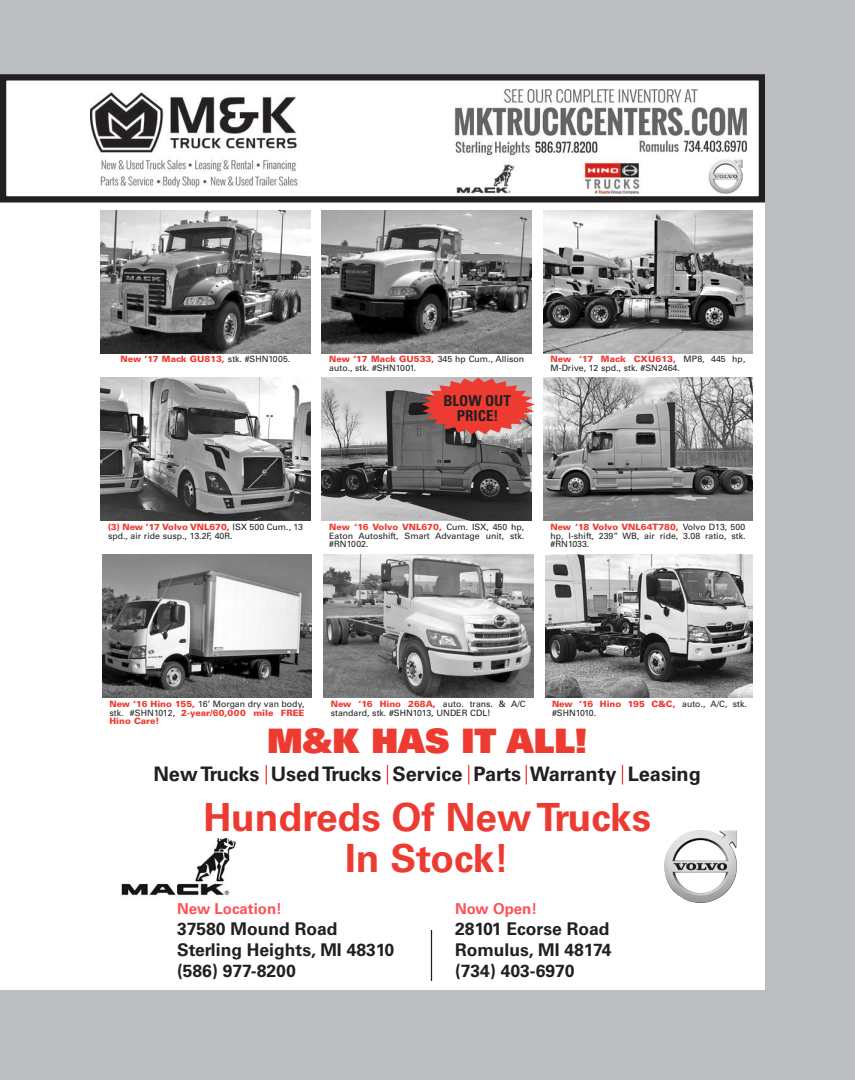
<style>
.page{position:relative;width:855px;height:1080px;background:#bcbdc0}
.page>*{position:absolute;margin:0;border:0;box-sizing:border-box;transform-origin:0 0}
.t1{font:700 38.75px/41.2px "Univers";color:#ee3b32;text-align:center}
.t2{font:900 33.75px "Univers";color:#ee3b32}
.t3{font:700 20px "Univers";color:#231f20}
.t4{font:700 17.5px/21px "Univers";color:#231f20}
.t5{font:700 15px "Univers";color:#ff5057}
.t6{font:700 condensed 15px/15px "Univers";color:#231f20;text-align:center}
.t7{font:8.75px/8.8px "Univers";color:#231f20}
.t8{font:900 8.75px/8.8px "Univers";color:#ee3b32;text-align:justify}
.t9{font:8.75px/8.8px "Univers";letter-spacing:-.025em;color:#231f20}
.s1{font-weight:400;color:#231f20}
.s2{font-weight:900;color:#ee3b32}
</style>
<div class="page">
<div style="left:0;top:202px;width:765px;height:788px;background:#fff"></div>
<div style="left:3px;top:77px;width:759px;height:122px;background:#fff"></div>
<div style="left:0;top:74px;width:765px;height:128px;border:6px solid #231f20"></div>
<img style="left:90px;top:90px;width:657px;height:103px">
<hr style="left:431px;top:930px;width:1px;height:51px;background:#231f20">
<img style="left:101px;top:210px;width:209px;height:143px">
<img style="left:322px;top:210px;width:210px;height:143px">
<img style="left:543px;top:210px;width:210px;height:143px">
<img style="left:101px;top:378px;width:209px;height:143px">
<img style="left:322px;top:378px;width:210px;height:143px">
<img style="left:543px;top:378px;width:210px;height:143px">
<img style="left:102px;top:554px;width:210px;height:144px">
<img style="left:323px;top:555px;width:210px;height:143px">
<img style="left:546px;top:554px;width:206px;height:144px">
<img style="left:121px;top:837px;width:115px;height:59px">
<img style="left:664px;top:830px;width:73px;height:73px">
<svg style="left:266px;top:765px;width:1px;height:20px"></svg>
<svg style="left:387px;top:765px;width:1px;height:20px"></svg>
<svg style="left:468px;top:765px;width:1px;height:20px"></svg>
<svg style="left:526px;top:765px;width:1px;height:20px"></svg>
<svg style="left:622px;top:765px;width:1px;height:20px"></svg>
<svg style="left:422px;top:377px;width:113px;height:57px;background:#d65e58"></svg>
<p class="t8" style="left:121px;top:355px;width:171px">New ‘17 Mack GU813, <span class="s1">stk. #SHN1005.</span></p>
<p class="t7" style="left:329px;top:355px;width:196px"><span class="s2">New ‘17 Mack GU533,</span> 345 hp Cum., Allison auto., stk. #SHN1001.</p>
<p class="t7" style="left:551px;top:355px;width:196px"><span class="s2">New ‘17 Mack CXU613,</span> MP8, 445 hp,<br>M-Drive, 12 spd., stk. #SN2464.</p>
<h3 class="t6" style="left:443px;top:393px;width:69px">BLOW OUT<br>PRICE!</h3>
<p class="t7" style="left:108px;top:522px;width:197px"><span class="s2">(3) New ’17 Volvo VNL670,</span> ISX 500 Cum., 13 spd., air ride susp., 13.2F, 40R.</p>
<p class="t7" style="left:329px;top:522px;width:197px;text-align:justify"><span class="s2">New ‘16 Volvo VNL670,</span> Cum. ISX, 450 hp, Eaton Autoshift, Smart Advantage unit, stk. #RN1002.</p>
<p class="t7" style="left:551px;top:522px;width:197px;text-align:justify"><span class="s2">New ‘18 Volvo VNL64T780,</span> Volvo D13, 500 hp, I-shift, 239” WB, air ride, 3.08 ratio, stk. #RN1033.</p>
<p class="t8" style="left:109px;top:699px;width:196px">New ‘16 Hino 155, <span class="s1">16’ Morgan dry van body, stk. #SHN1012,</span> 2-year/60,000 mile FREE Hino Care!</p>
<p class="t7" style="left:331px;top:699px;width:196px"><span class="s2">New ‘16 Hino 268A,</span> auto. trans. &amp; A/C standard, stk. #SHN1013, UNDER CDL!</p>
<p class="t9" style="left:552px;top:699px;width:196px"><span class="s2">New ‘16 Hino 195 C&amp;C,</span> auto., A/C, stk. #SHN1010.</p>
<h2 class="t2" style="left:267px;top:719px;width:322px">M&amp;K HAS IT ALL!</h2>
<h3 class="t3" style="left:153px;top:762px;width:549px">New Trucks Used Trucks Service Parts Warranty Leasing</h3>
<h1 class="t1" style="left:203px;top:797px;width:449px">Hundreds Of New Trucks<br>In Stock!</h1>
<h3 class="t5" style="left:177px;top:900px;width:107px">New Location!</h3>
<h3 class="t4" style="left:177px;top:919px;width:219px">37580 Mound Road<br>Sterling Heights, MI 48310 (586) 977-8200</h3>
<h3 class="t5" style="left:455px;top:900px;width:84px">Now Open!</h3>
<h3 class="t4" style="left:455px;top:919px;width:158px;text-align:justify">28101 Ecorse Road Romulus, MI 48174 (734) 403-6970</h3>
</div>
